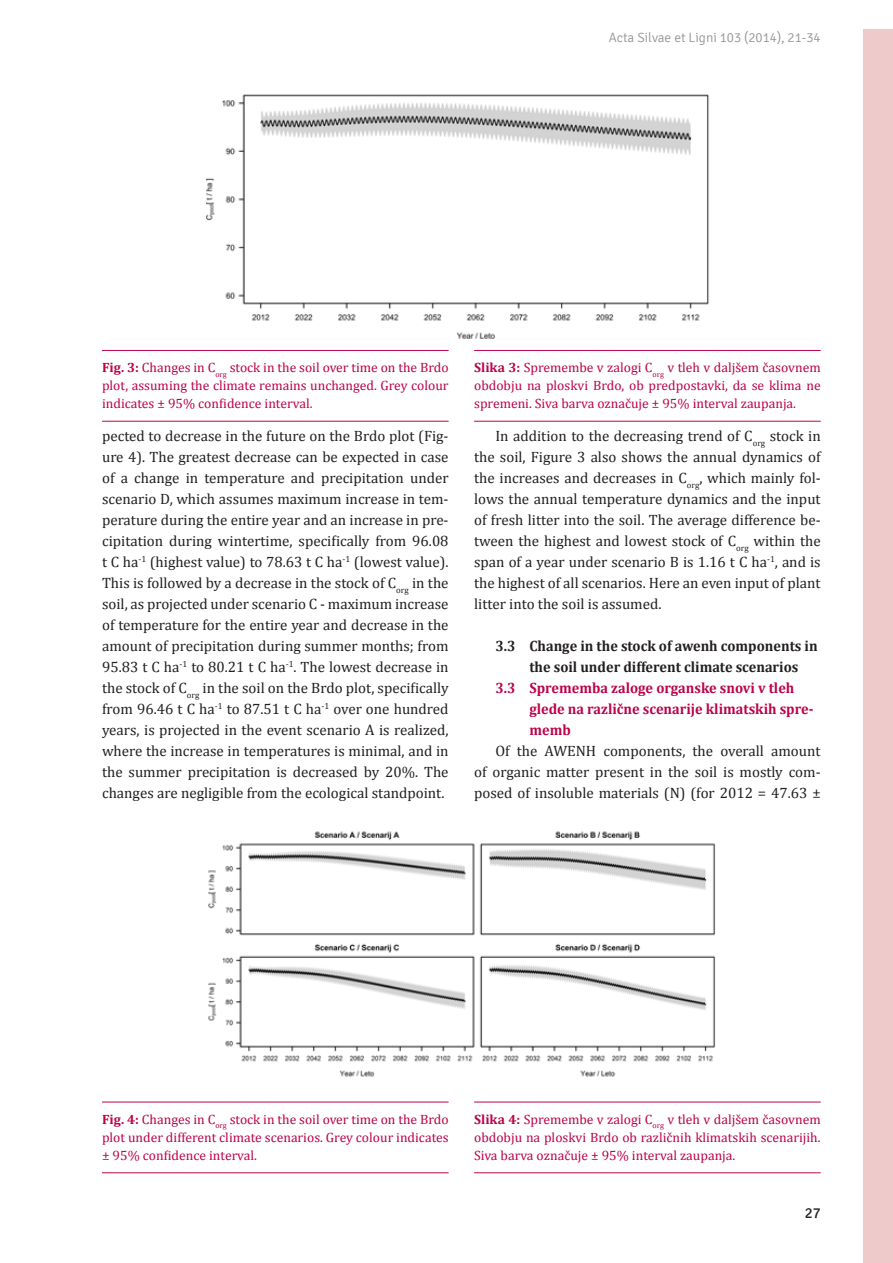
<style>
.page{position:relative;width:893px;height:1263px;background:#fff}
.page>*{position:absolute;margin:0;border:0;box-sizing:border-box;transform-origin:0 0}
.t1{font:15px/21px "Cambria";color:#231f20;text-align:justify}
.t2{font:700 15px/21px "Cambria";color:#bb034a;scale:.95 1}
.t3{font:700 15px/21px "Cambria";color:#231f20;scale:.95 1}
.t4{font:15px "Signika";color:#231f20}
.t5{font:13.5px/18px "Cambria";color:#bb034a;text-align:justify}
.t6{font:300 13.5px "Signika";color:#949698}
.s1{font-weight:700}
</style>
<div class="page">
<div style="left:863px;top:30px;width:30px;height:1233px;background:#efcacb"></div>
<hr style="left:102px;top:350px;width:347px;height:1px;background:#bb034a">
<hr style="left:102px;top:421px;width:347px;height:1px;background:#bb034a">
<hr style="left:474px;top:350px;width:347px;height:1px;background:#bb034a">
<hr style="left:474px;top:421px;width:347px;height:1px;background:#bb034a">
<hr style="left:102px;top:1102px;width:347px;height:1px;background:#bb034a">
<hr style="left:102px;top:1172px;width:347px;height:1px;background:#bb034a">
<hr style="left:474px;top:1102px;width:347px;height:1px;background:#bb034a">
<hr style="left:474px;top:1172px;width:347px;height:1px;background:#bb034a">
<img style="left:207px;top:94px;width:502px;height:245px">
<img style="left:208px;top:831px;width:508px;height:246px">
<p class="t6" style="left:609px;top:31px;width:214px">Acta Silvae et Ligni 103 (2014), 21-34</p>
<p class="t5" style="left:102px;top:358px;width:348px"><span class="s1">Fig. 3:</span> Changes in C<sub>org</sub> stock in the soil over time on the Brdo plot, assuming the climate remains unchanged. Grey colour indicates ± 95% confidence interval.</p>
<p class="t5" style="left:474px;top:358px;width:348px"><span class="s1">Slika 3:</span> Spremembe v zalogi C<sub>org</sub> v tleh v daljšem časovnem obdobju na ploskvi Brdo, ob predpostavki, da se klima ne spremeni. Siva barva označuje ± 95% interval zaupanja.</p>
<p class="t1" style="left:102px;top:425px;width:348px">pected to decrease in the future on the Brdo plot (Fig&shy;ure 4). The greatest decrease can be expected in case of a change in temperature and precipitation under scenario D, which assumes maximum increase in tem&shy;perature during the entire year and an increase in pre&shy;cipitation during wintertime, specifically from 96.08 t C ha<sup>-1</sup> (highest value) to 78.63 t C ha<sup>-1</sup> (lowest value).<br>This is followed by a decrease in the stock of C<sub>org</sub> in the soil, as projected under scenario C - maximum increase of temperature for the entire year and decrease in the amount of precipitation during summer months; from 95.83 t C ha<sup>-1</sup> to 80.21 t C ha<sup>-1</sup>. The lowest decrease in the stock of C<sub>org</sub> in the soil on the Brdo plot, specifically from 96.46 t C ha<sup>-1</sup> to 87.51 t C ha<sup>-1</sup> over one hundred years, is projected in the event scenario A is realized, where the increase in temperatures is minimal, and in the summer precipitation is decreased by 20%. The changes are negligible from the ecological standpoint.</p>
<p class="t1" style="left:474px;top:425px;width:348px;text-indent:21px">In addition to the decreasing trend of C<sub>org</sub> stock in the soil, Figure 3 also shows the annual dynamics of the increases and decreases in C<sub>org</sub>, which mainly fol&shy;lows the annual temperature dynamics and the input of fresh litter into the soil. The average difference be&shy;tween the highest and lowest stock of C<sub>org</sub> within the span of a year under scenario B is 1.16 t C ha<sup>-1</sup>, and is the highest of all scenarios. Here an even input of plant litter into the soil is assumed.</p>
<p class="t3" style="left:529px;top:634px;width:305px;text-indent:-34px">3.3 Change in the stock of awenh components in the soil under different climate scenarios</p>
<p class="t2" style="left:529px;top:676px;width:301px;text-indent:-34px">3.3 Sprememba zaloge organske snovi v tleh glede na različne scenarije klimatskih spre&shy;memb</p>
<p class="t1" style="left:474px;top:740px;width:348px;text-indent:21px">Of the AWENH components, the overall amount of organic matter present in the soil is mostly com&shy;posed of insoluble materials (N) (for 2012 = 47.63 ±</p>
<p class="t5" style="left:102px;top:1110px;width:348px"><span class="s1">Fig. 4:</span> Changes in C<sub>org</sub> stock in the soil over time on the Brdo plot under different climate scenarios. Grey colour indicates ± 95% confidence interval.</p>
<p class="t5" style="left:474px;top:1110px;width:348px"><span class="s1">Slika 4:</span> Spremembe v zalogi C<sub>org</sub> v tleh v daljšem časovnem obdobju na ploskvi Brdo ob različnih klimatskih scenarijih.<br>Siva barva označuje ± 95% interval zaupanja.</p>
<p class="t4" style="left:805px;top:1204px;width:17px">27</p>
</div>
